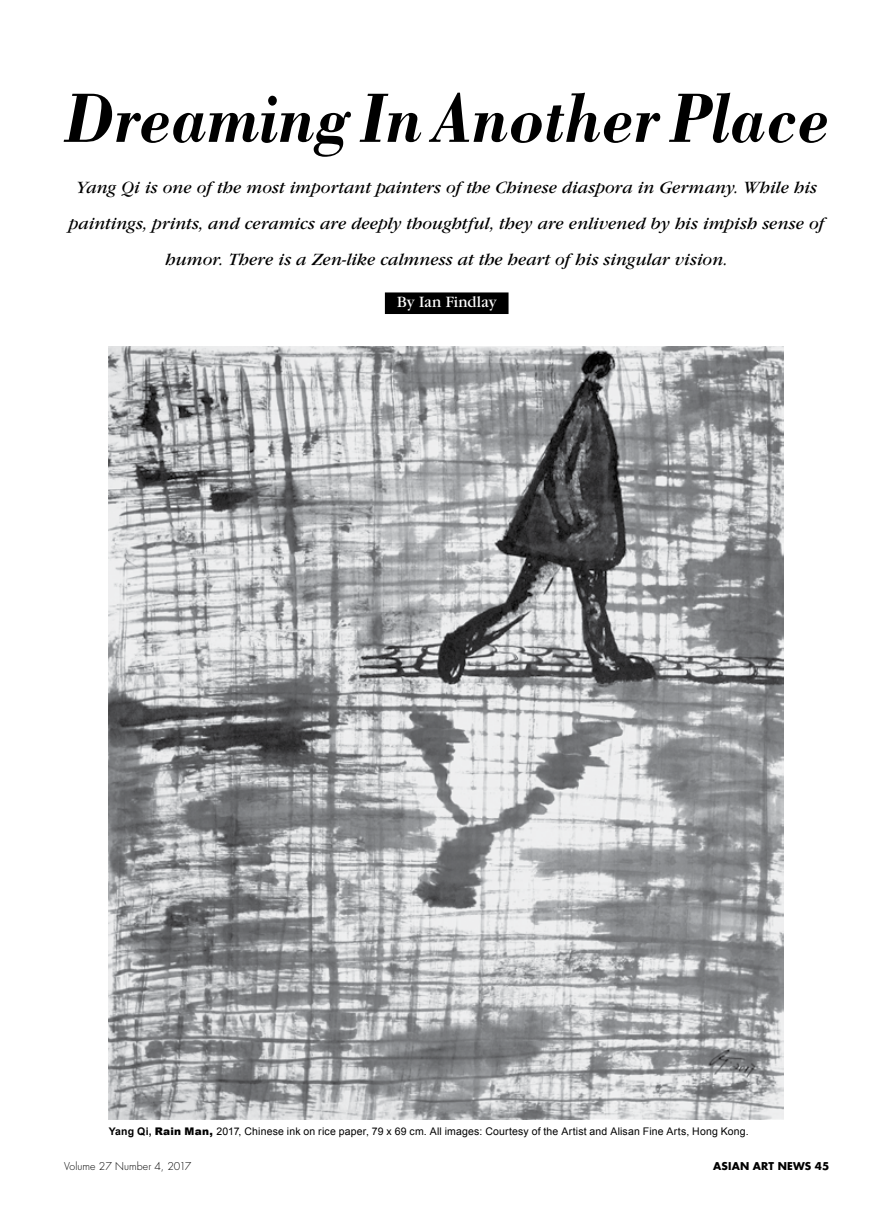
<style>
.page{position:relative;width:893px;height:1212px;background:#fff}
.page>*{position:absolute;margin:0;border:0;box-sizing:border-box;transform-origin:0 0}
.t1{font:italic 700 72px "Bodoni";color:#000;scale:.9 1}
.t2{font:italic 18px/36px "Garamond";color:#000;text-align:center}
.t3{font:16.5px "Garamond";letter-spacing:.01em;color:#fff}
.t4{font:10.5px "Arial";letter-spacing:.015em;color:#000}
.t5{font:300 10.5px "Futura";letter-spacing:.005em;color:#000}
.t6{font:700 10.5px "Futura";letter-spacing:.015em;color:#000}
.s1{font-weight:700}
.s2{font-weight:900}
</style>
<div class="page">
<img style="left:109px;top:346px;width:675px;height:773px">
<div style="left:385px;top:293px;width:123px;height:20px;background:#000"></div>
<div style="left:385px;top:293px;width:123px;height:21px;border:1px solid #000"></div>
<h1 class="t1" style="left:64px;top:74px;width:852px">Dreaming In Another Place</h1>
<p class="t2" style="left:69px;top:170px;width:757px">Yang Qi is one of the most important painters of the Chinese diaspora in Germany. While his paintings, prints, and ceramics are deeply thoughtful, they are enlivened by his impish sense of humor. There is a Zen-like calmness at the heart of his singular vision.</p>
<p class="t3" style="left:397px;top:294px;width:101px">By Ian Findlay</p>
<p class="t4" style="left:109px;top:1126px;width:642px"><span class="s1">Yang Qi,</span> <span class="s2">Rain Man,</span> 2017, Chinese ink on rice paper, 79 x 69 cm. All images: Courtesy of the Artist and Alisan Fine Arts, Hong Kong.</p>
<p class="t5" style="left:64px;top:1159px;width:129px">Volume 27 Number 4, 2017</p>
<p class="t6" style="left:713px;top:1158px;width:118px">ASIAN ART NEWS 45</p>
</div>
